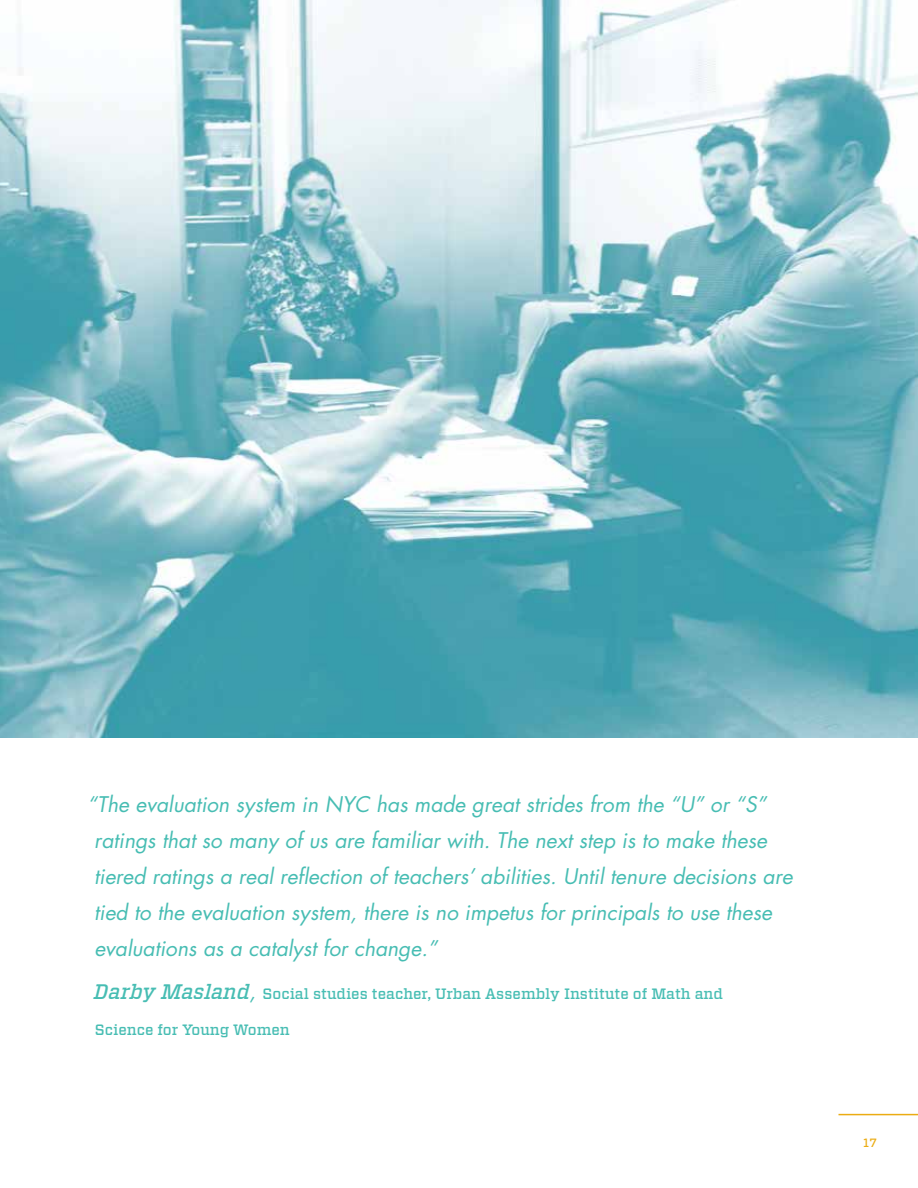
<style>
.page{position:relative;width:918px;height:1188px;background:#fff}
.page>*{position:absolute;margin:0;border:0;box-sizing:border-box;transform-origin:0 0}
.t1{font:italic 21px/36px "Futura";color:#47bdb3}
.t2{font:500 15px "Vitesse";color:#47bdb3}
.t3{font:500 12px "Vitesse";color:#ebac13}
.s1{font-style:italic;font-size:21px}
.s2{font-family:"Futura";font-weight:400;font-style:italic;font-size:21px}
</style>
<div class="page">
<hr style="left:838px;top:1114px;width:80px;height:1px;background:#ebac13">
<img style="left:0;top:0;width:918px;height:738px">
<p class="t1" style="left:94px;top:786px;width:700px;text-indent:-6px">“The evaluation system in NYC has made great strides from the “U” or “S” ratings that so many of us are familiar with. The next step is to make these tiered ratings a real reflection of teachers’ abilities. Until tenure decisions are tied to the evaluation system, there is no impetus for principals to use these evaluations as a catalyst for change.”</p>
<p class="t2" style="left:94px;top:984px;width:630px"><span class="s1">Darby Masland</span><span class="s2">,</span> Social studies teacher, Urban Assembly Institute of Math and</p>
<p class="t2" style="left:95px;top:1020px;width:196px">Science for Young Women</p>
<p class="t3" style="left:863px;top:1134px;width:15px">17</p>
</div>
